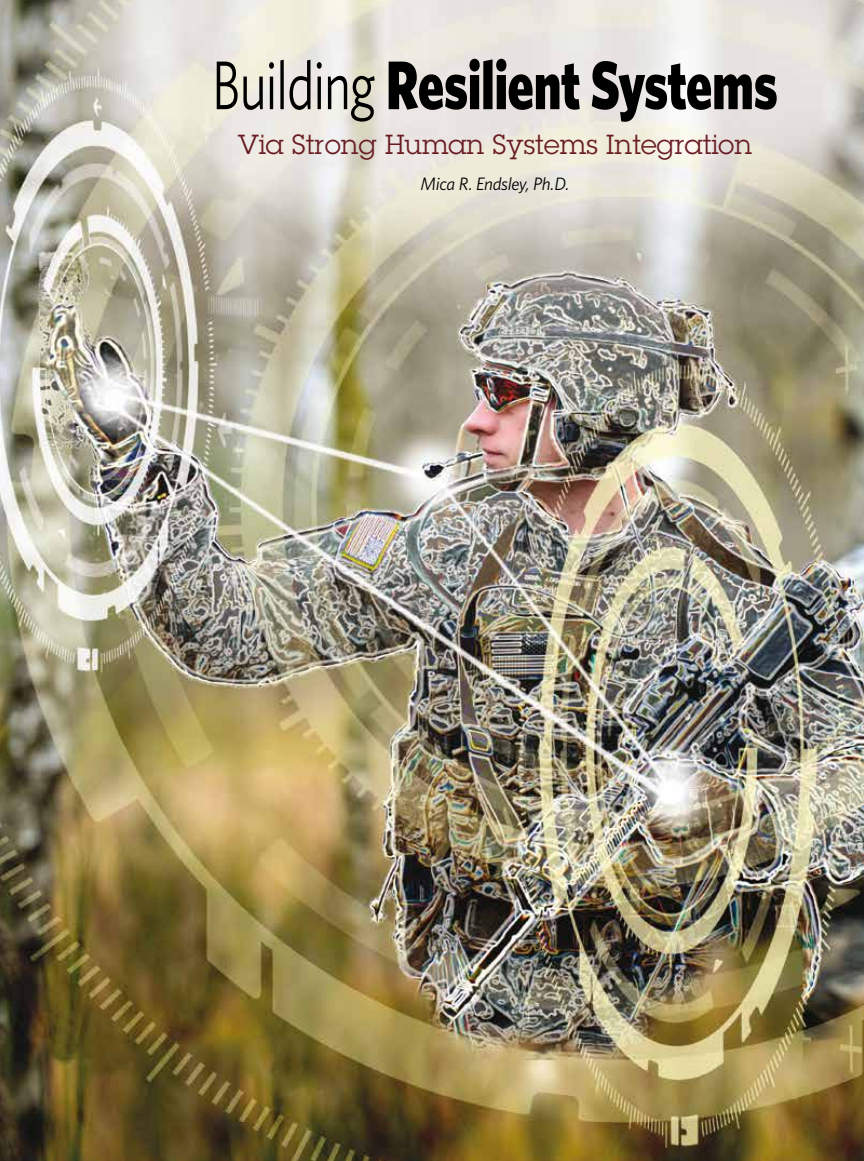
<style>
.page{position:relative;width:864px;height:1161px;background:#fff}
.page>*{position:absolute;margin:0;border:0;box-sizing:border-box;transform-origin:0 0}
.headline{font:900 69px "Whitney";letter-spacing:-.015em;color:#000;scale:.75 1}
.subhead_main{font:27px "Lubalin Graph";letter-spacing:.005em;color:#691b22}
.byline{font:italic 18px "Whitney";letter-spacing:-.02em;color:#000}
.s1{font-weight:400}
</style>
<div class="page">
<img style="left:0;top:0;width:864px;height:1161px">
<h1 class="headline" style="left:212px;top:39px;width:756px"><span class="s1">Building</span> Resilient Systems</h1>
<h2 class="subhead_main" style="left:238px;top:128px;width:516px">Via Strong Human Systems Integration</h2>
<p class="byline" style="left:421px;top:172px;width:150px">Mica R. Endsley, Ph.D.</p>
</div>
